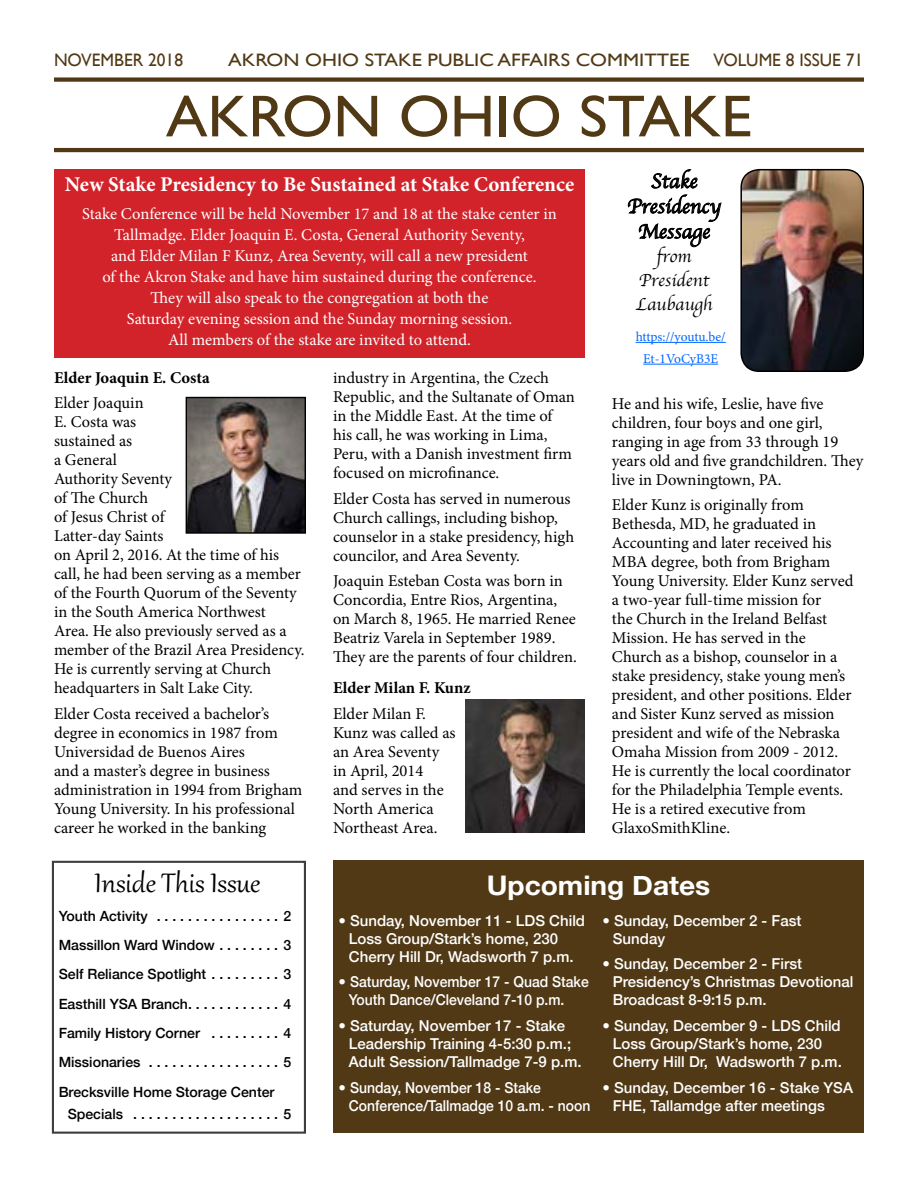
<style>
.page{position:relative;width:918px;height:1188px;background:#fff}
.page>*{position:absolute;margin:0;border:0;box-sizing:border-box;transform-origin:0 0}
.t1{font:59.4px "Gill Sans";color:#513915;scale:1.05 1}
.t2{font:33px "Gabriola";color:#000}
.t3{font:700 27px "Helvetica Neue";color:#fff;scale:1.04 1}
.t4{font:700 21px "Minion Pro";color:#fff}
.t5{font:21px/25.2px "Apple Chancery";color:#000;text-align:center}
.t6{font:18px "Gill Sans";color:#513915;scale:1.14 1}
.t7{font:18px "Gill Sans";color:#513915}
.t8{font:18px/24px "Apple Chancery";color:#000;text-align:center}
.t9{font:16.5px/18.9px "Minion Pro";color:#000}
.t10{font:16.5px/21px "Minion Pro";color:#fff;text-align:center}
.t11{font:700 16.5px "Minion Pro";color:#000}
.t12{font:500 15px/18px "Helvetica Neue";color:#fff}
.t13{font:500 14.1px/29.4px "Helvetica Neue";color:#000;text-align:justify}
.t14{font:13.5px/21.8px "Minion Pro";letter-spacing:-.01em;color:#06f;text-align:center}
</style>
<div class="page">
<div style="left:54px;top:169px;width:531px;height:188px;background:#d2232a"></div>
<div style="left:333px;top:861px;width:531px;height:272px;background:#513915"></div>
<hr style="left:54px;top:148px;width:810px;height:4px;background:#513915">
<div style="left:54px;top:77px;width:810px;height:5px;background:#513915"></div>
<svg style="left:94px;top:860px;width:167px;height:3px"></svg>
<svg style="left:627px;top:169px;width:95px;height:79px"></svg>
<img style="left:741px;top:170px;width:122px;height:201px">
<div style="left:740px;top:169px;width:124px;height:203px;border:2px solid #000;border-radius:18px"></div>
<hr style="left:636px;top:342px;width:90px;height:1px;background:#06f">
<hr style="left:643px;top:364px;width:75px;height:1px;background:#06f">
<img style="left:188px;top:399px;width:116px;height:133px">
<div style="left:186px;top:397px;width:120px;height:137px;border:1px solid #000"></div>
<img style="left:466px;top:699px;width:119px;height:134px">
<p class="t7" style="left:54px;top:50px;width:131px">NOVEMBER 2018</p>
<p class="t6" style="left:228px;top:50px;width:406px">AKRON OHIO STAKE PUBLIC AFFAIRS COMMITTEE</p>
<p class="t7" style="left:714px;top:50px;width:151px">VOLUME 8 ISSUE 71</p>
<h1 class="t1" style="left:166px;top:81px;width:560px">AKRON OHIO STAKE</h1>
<p class="t4" style="left:65px;top:169px;width:511px">New Stake Presidency to Be Sustained at Stake Conference</p>
<p class="t10" style="left:82px;top:203px;width:476px">Stake Conference will be held November 17 and 18 at the stake center in Tallmadge. Elder Joaquin E. Costa, General Authority Seventy,<br>and Elder Milan F Kunz, Area Seventy, will call a new president<br>of the Akron Stake and have him sustained during the conference.<br>They will also speak to the congregation at both the<br>Saturday evening session and the Sunday morning session.<br>All members of the stake are invited to attend.</p>
<p class="t11" style="left:54px;top:366px;width:157px">Elder Joaquin E. Costa</p>
<p class="t9" style="left:54px;top:394px;width:252px">Elder Joaquin<br>E. Costa was<br>sustained as<br>a General<br>Authority Seventy<br>of The Church<br>of Jesus Christ of<br>Latter-day Saints<br>on April 2, 2016. At the time of his call, he had been serving as a member of the Fourth Quorum of the Seventy in the South America Northwest<br>Area. He also previously served as a member of the Brazil Area Presidency.<br>He is currently serving at Church headquarters in Salt Lake City.</p>
<p class="t9" style="left:54px;top:704px;width:250px">Elder Costa received a bachelor’s degree in economics in 1987 from Universidad de Buenos Aires<br>and a master’s degree in business administration in 1994 from Brigham Young University. In his professional career he worked in the banking</p>
<p class="t9" style="left:333px;top:369px;width:243px">industry in Argentina, the Czech<br>Republic, and the Sultanate of Oman in the Middle East. At the time of his call, he was working in Lima,<br>Peru, with a Danish investment firm focused on microfinance.</p>
<p class="t9" style="left:333px;top:489px;width:243px">Elder Costa has served in numerous Church callings, including bishop, counselor in a stake presidency, high councilor, and Area Seventy.</p>
<p class="t9" style="left:333px;top:572px;width:245px">Joaquin Esteban Costa was born in Concordia, Entre Rios, Argentina, on March 8, 1965. He married Renee Beatriz Varela in September 1989.<br>They are the parents of four children.</p>
<p class="t11" style="left:333px;top:676px;width:139px">Elder Milan F. Kunz</p>
<p class="t9" style="left:333px;top:704px;width:124px">Elder Milan F.<br>Kunz was called as an Area Seventy in April, 2014<br>and serves in the<br>North America<br>Northeast Area.</p>
<p class="t5" style="left:627px;top:168px;width:95px">Stake<br>Presidency<br>Message</p>
<p class="t8" style="left:636px;top:244px;width:78px">from<br>President<br>Laubaugh</p>
<p class="t14" style="left:636px;top:326px;width:92px">https://youtu.be/<br>Et-1VoCyB3E</p>
<p class="t9" style="left:612px;top:394px;width:253px">He and his wife, Leslie, have five children, four boys and one girl, ranging in age from 33 through 19 years old and five grandchildren. They live in Downingtown, PA.</p>
<p class="t9" style="left:612px;top:496px;width:243px">Elder Kunz is originally from<br>Bethesda, MD, he graduated in<br>Accounting and later received his<br>MBA degree, both from Brigham<br>Young University. Elder Kunz served a two-year full-time mission for<br>the Church in the Ireland Belfast<br>Mission. He has served in the<br>Church as a bishop, counselor in a stake presidency, stake young men’s president, and other positions. Elder and Sister Kunz served as mission president and wife of the Nebraska<br>Omaha Mission from 2009 - 2012.<br>He is currently the local coordinator for the Philadelphia Temple events.<br>He is a retired executive from<br>GlaxoSmithKline.</p>
<h2 class="t2" style="left:95px;top:861px;width:167px">Inside This Issue</h2>
<p class="t13" style="left:59px;top:900px;width:234px">Youth Activity . . . . . . . . . . . . . . . . 2<br>Massillon Ward Window . . . . . . . . 3<br>Self Reliance Spotlight . . . . . . . . . 3<br>Easthill YSA Branch . . . . . . . . . . . . 4<br>Family History Corner . . . . . . . . . 4<br>Missionaries . . . . . . . . . . . . . . . . . 5<br>Brecksville Home Storage Center</p>
<p class="t13" style="left:68px;top:1098px;width:225px">Specials . . . . . . . . . . . . . . . . . . . 5</p>
<h3 class="t3" style="left:487px;top:864px;width:216px">Upcoming Dates</h3>
<p class="t12" style="left:349px;top:910px;width:238px;text-indent:-10px">• Sunday, November 11 - LDS Child<br>Loss Group/Stark’s home, 230<br>Cherry Hill Dr, Wadsworth 7 p.m.</p>
<p class="t12" style="left:349px;top:972px;width:241px;text-indent:-10px">• Saturday, November 17 - Quad Stake<br>Youth Dance/Cleveland 7-10 p.m.</p>
<p class="t12" style="left:349px;top:1015px;width:234px;text-indent:-10px">• Saturday, November 17 - Stake<br>Leadership Training 4-5:30 p.m.;<br>Adult Session/Tallmadge 7-9 p.m.</p>
<p class="t12" style="left:349px;top:1077px;width:243px;text-indent:-10px">• Sunday, November 18 - Stake<br>Conference/Tallmadge 10 a.m. - noon</p>
<p class="t12" style="left:613px;top:910px;width:190px;text-indent:-10px">• Sunday, December 2 - Fast<br>Sunday</p>
<p class="t12" style="left:613px;top:954px;width:242px;text-indent:-10px">• Sunday, December 2 - First<br>Presidency’s Christmas Devotional<br>Broadcast 8-9:15 p.m.</p>
<p class="t12" style="left:613px;top:1015px;width:230px;text-indent:-10px">• Sunday, December 9 - LDS Child<br>Loss Group/Stark’s home, 230<br>Cherry Hill Dr, Wadsworth 7 p.m.</p>
<p class="t12" style="left:613px;top:1077px;width:242px;text-indent:-10px">• Sunday, December 16 - Stake YSA<br>FHE, Tallamdge after meetings</p>
</div>
